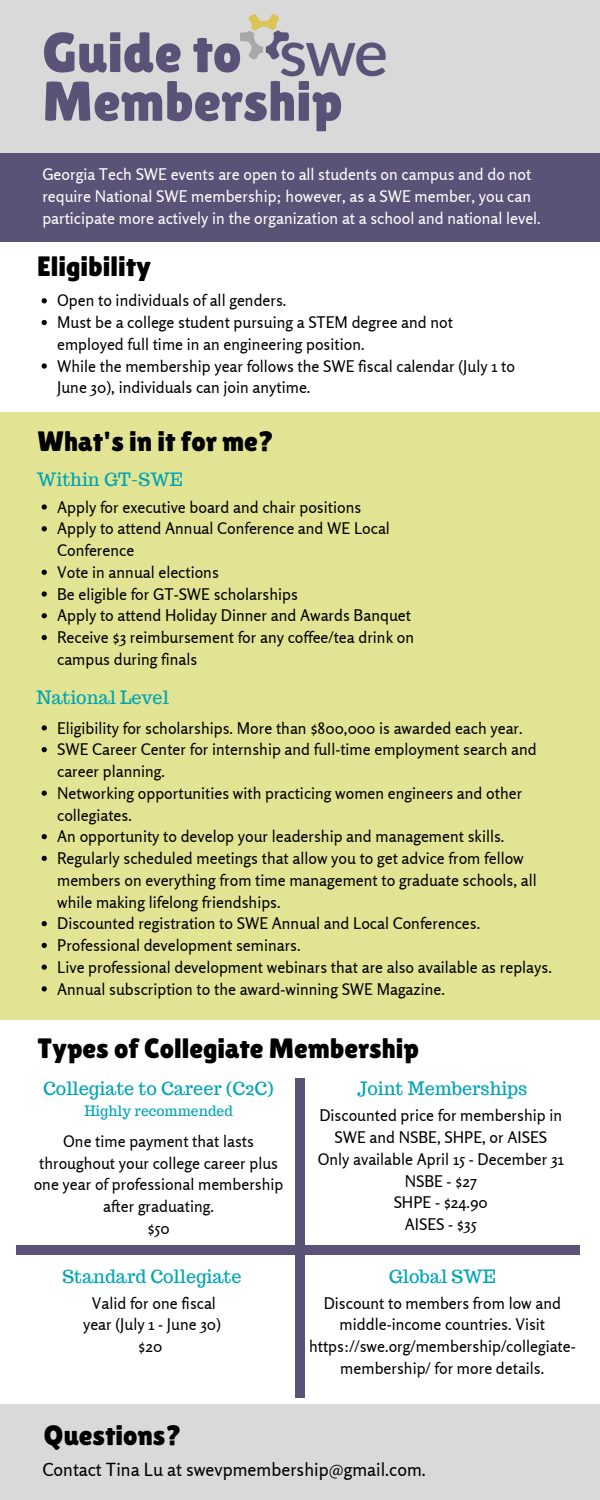
<style>
.page{position:relative;width:600px;height:1500px;background:#d9d9d9}
.page>*{position:absolute;margin:0;border:0;box-sizing:border-box;transform-origin:0 0}
.t1{font:56px/48.8px "Lilita One";color:#5b5377}
.t2{font:28px "Lilita One";color:#000}
.t3{font:18px "Trocchi";color:#00a5b5}
.t4{font:18px "Rosario";color:#000}
.t5{font:16px/21.8px "Rosario";color:#000;text-align:center}
.t6{font:16px/21.8px "Rosario";color:#fff}
.t7{font:14px "Trocchi";color:#00a5b5}
</style>
<div class="page">
<div style="left:0;top:153px;width:600px;height:1251px;background:#fff"></div>
<div style="left:16px;top:1246px;width:564px;height:9px;background:#5b5377"></div>
<div style="left:0;top:412px;width:600px;height:608px;background:#e2e494"></div>
<svg style="left:42px;top:725px;width:5px;height:6px"></svg>
<svg style="left:42px;top:747px;width:5px;height:5px"></svg>
<svg style="left:42px;top:791px;width:5px;height:5px"></svg>
<svg style="left:42px;top:834px;width:5px;height:5px"></svg>
<svg style="left:42px;top:856px;width:5px;height:5px"></svg>
<svg style="left:42px;top:921px;width:5px;height:5px"></svg>
<svg style="left:42px;top:943px;width:5px;height:5px"></svg>
<svg style="left:42px;top:965px;width:5px;height:5px"></svg>
<svg style="left:42px;top:986px;width:5px;height:6px"></svg>
<svg style="left:42px;top:504px;width:5px;height:6px"></svg>
<svg style="left:42px;top:526px;width:5px;height:5px"></svg>
<svg style="left:42px;top:570px;width:5px;height:5px"></svg>
<svg style="left:42px;top:591px;width:5px;height:6px"></svg>
<svg style="left:42px;top:613px;width:5px;height:5px"></svg>
<svg style="left:42px;top:635px;width:5px;height:5px"></svg>
<svg style="left:42px;top:298px;width:5px;height:5px"></svg>
<svg style="left:42px;top:320px;width:5px;height:5px"></svg>
<svg style="left:42px;top:363px;width:5px;height:6px"></svg>
<div style="left:0;top:153px;width:600px;height:88px;background:#5b5377"></div>
<div style="left:295px;top:1078px;width:10px;height:320px;background:#5b5377"></div>
<img style="left:241px;top:15px;width:145px;height:62px">
<h1 class="t1" style="left:42px;top:28px;width:322px">Guide to SWE<br>Membership</h1>
<p class="t6" style="left:42px;top:163px;width:500px">Georgia Tech SWE events are open to all students on campus and do not require National SWE membership; however, as a SWE member, you can participate more actively in the organization at a school and national level.</p>
<h2 class="t2" style="left:37px;top:250px;width:115px">Eligibility</h2>
<p class="t5" style="left:57px;top:290px;width:459px;text-align:left">Open to individuals of all genders.<br>Must be a college student pursuing a STEM degree and not employed full time in an engineering position.<br>While the membership year follows the SWE fiscal calendar (July 1 to June 30), individuals can join anytime.</p>
<h2 class="t2" style="left:38px;top:425px;width:238px">What's in it for me?</h2>
<p class="t3" style="left:37px;top:468px;width:148px">Within GT-SWE</p>
<p class="t5" style="left:57px;top:496px;width:359px;text-align:left">Apply for executive board and chair positions<br>Apply to attend Annual Conference and WE Local Conference<br>Vote in annual elections<br>Be eligible for GT-SWE scholarships<br>Apply to attend Holiday Dinner and Awards Banquet Receive $3 reimbursement for any coffee/tea drink on campus during finals</p>
<p class="t3" style="left:36px;top:685px;width:134px">National Level</p>
<p class="t5" style="left:57px;top:717px;width:496px;text-align:left">Eligibility for scholarships. More than $800,000 is awarded each year.<br>SWE Career Center for internship and full-time employment search and career planning.<br>Networking opportunities with practicing women engineers and other collegiates.<br>An opportunity to develop your leadership and management skills.<br>Regularly scheduled meetings that allow you to get advice from fellow members on everything from time management to graduate schools, all while making lifelong friendships.<br>Discounted registration to SWE Annual and Local Conferences.<br>Professional development seminars.<br>Live professional development webinars that are also available as replays.<br>Annual subscription to the award-winning SWE Magazine.</p>
<h2 class="t2" style="left:38px;top:1032px;width:382px">Types of Collegiate Membership</h2>
<p class="t3" style="left:43px;top:1077px;width:232px">Collegiate to Career (C2C)</p>
<p class="t7" style="left:84px;top:1102px;width:150px">Highly recommended</p>
<p class="t5" style="left:34px;top:1130px;width:251px">One time payment that lasts throughout your college career plus one year of professional membership after graduating.<br>$50</p>
<p class="t3" style="left:357px;top:1077px;width:172px">Joint Memberships</p>
<p class="t5" style="left:318px;top:1105px;width:248px">Discounted price for membership in<br>SWE and NSBE, SHPE, or AISES<br>Only available April 15 - December 31<br>NSBE - $27<br>SHPE - $24.90<br>AISES - $35</p>
<p class="t3" style="left:62px;top:1265px;width:181px">Standard Collegiate</p>
<p class="t3" style="left:389px;top:1265px;width:109px">Global SWE</p>
<p class="t5" style="left:83px;top:1292px;width:140px">Valid for one fiscal year (July 1 - June 30) $20</p>
<p class="t5" style="left:309px;top:1292px;width:268px">Discount to members from low and middle-income countries. Visit https://swe.org/membership/collegiate&shy;membership/ for more details.</p>
<h2 class="t2" style="left:44px;top:1419px;width:139px">Questions?</h2>
<p class="t4" style="left:42px;top:1458px;width:385px">Contact Tina Lu at swevpmembership@gmail.com.</p>
</div>
